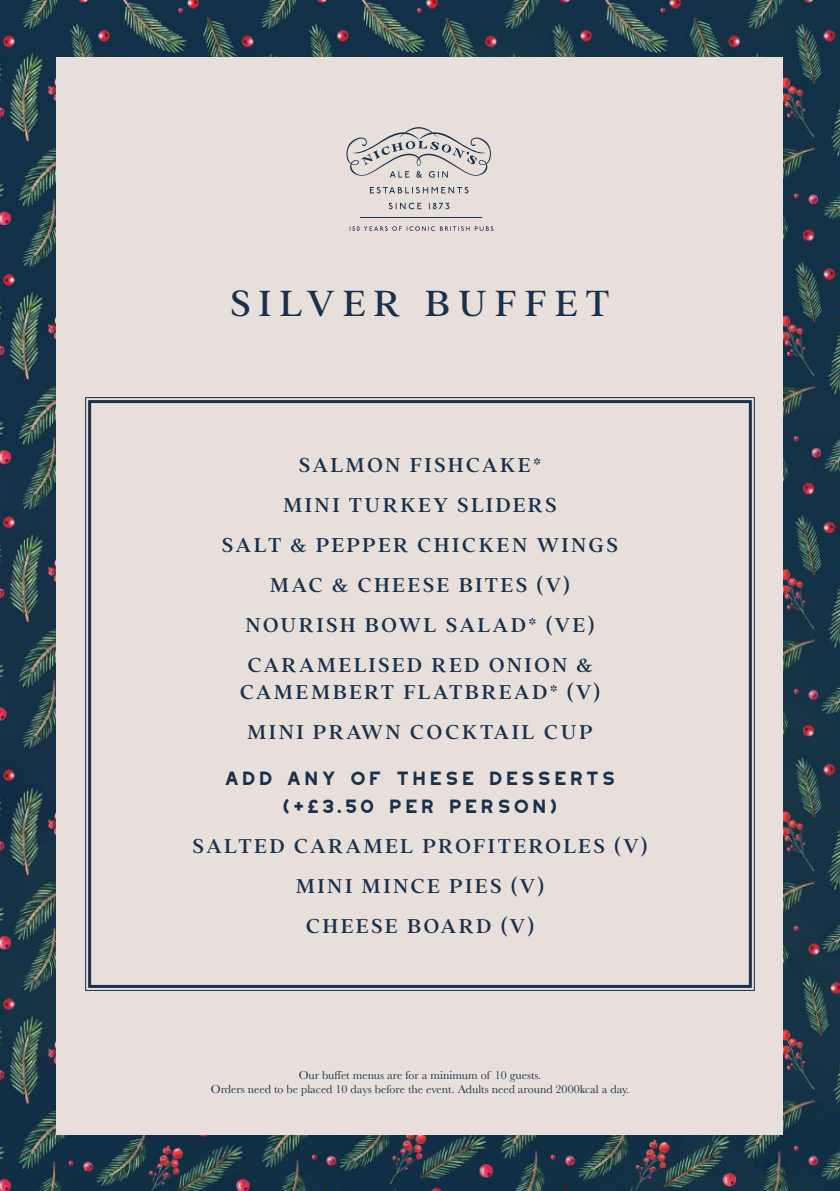
<style>
.page{position:relative;width:840px;height:1191px;background:#fff}
.page>*{position:absolute;margin:0;border:0;box-sizing:border-box;transform-origin:0 0}
.t1{font:40px "Addington CF";letter-spacing:.2em;color:#18314d}
.t2{font:700 24px/28.8px "Westmount";color:#18314d;text-align:center}
.t3{font:500 22px/40px "Addington CF";letter-spacing:.11em;color:#18314d;text-align:center}
.t4{font:12px/14.4px "Baskerville";color:#18314d;text-align:center}
</style>
<div class="page">
<img style="left:0;top:0;width:839px;height:1191px">
<div style="left:57px;top:57px;width:725px;height:1077px;background:#e9dfda"></div>
<svg style="left:349px;top:226px;width:144px;height:5px"></svg>
<svg style="left:370px;top:187px;width:98px;height:6px"></svg>
<svg style="left:388px;top:203px;width:33px;height:6px"></svg>
<svg style="left:428px;top:203px;width:21px;height:6px"></svg>
<hr style="left:360px;top:217px;width:121px;height:1px;background:#18314d">
<svg style="left:346px;top:127px;width:144px;height:51px"></svg>
<svg style="left:85px;top:397px;width:670px;height:594px"></svg>
<div style="left:88px;top:400px;width:663px;height:588px;border:3px solid #18314d"></div>
<h1 class="t1" style="left:230px;top:274px;width:381px">SILVER BUFFET</h1>
<p class="t3" style="left:222px;top:444px;width:397px">SALMON FISHCAKE*<br>MINI TURKEY SLIDERS<br>SALT &amp; PEPPER CHICKEN WINGS<br>MAC &amp; CHEESE BITES (V)<br>NOURISH BOWL SALAD* (VE)<br>CARAMELISED RED ONION &amp;</p>
<p class="t3" style="left:239px;top:670px;width:362px">CAMEMBERT FLATBREAD* (V)<br>MINI PRAWN COCKTAIL CUP</p>
<p class="t2" style="left:223px;top:763px;width:395px">ADD ANY OF THESE DESSERTS (+£3.50 PER PERSON)</p>
<p class="t3" style="left:192px;top:825px;width:456px">SALTED CARAMEL PROFITEROLES (V)<br>MINI MINCE PIES (V)<br>CHEESE BOARD (V)</p>
<p class="t4" style="left:211px;top:1068px;width:419px">Our buffet menus are for a minimum of 10 guests.<br>Orders need to be placed 10 days before the event. Adults need around 2000kcal a day.</p>
</div>
